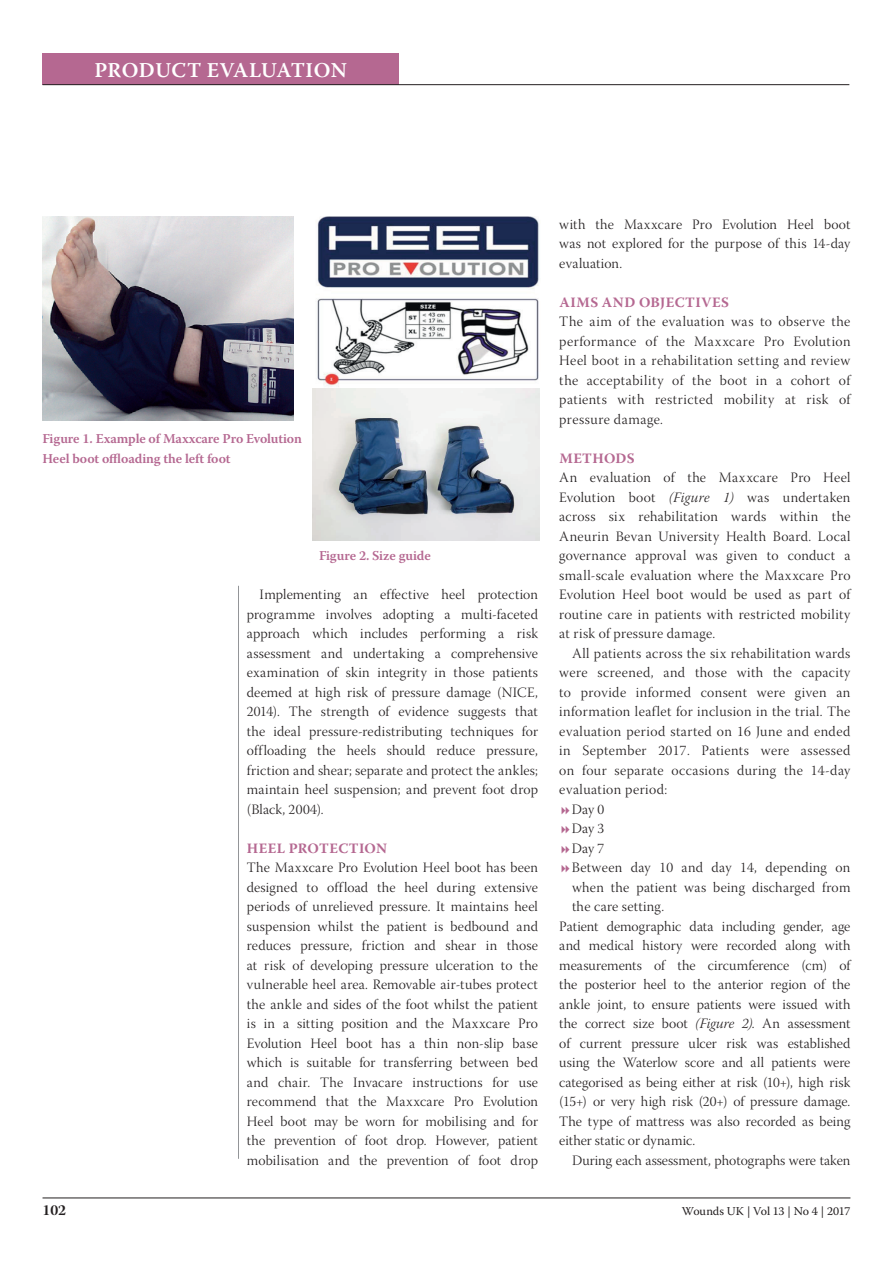
<style>
.page{position:relative;width:893px;height:1263px;background:#fff}
.page>*{position:absolute;margin:0;border:0;box-sizing:border-box;transform-origin:0 0}
.t1{font:600 21px "Warnock Pro";letter-spacing:.02em;color:#fff}
.t2{font:15px "Warnock Pro Bold Subh";color:#231f20}
.t3{font:14.25px/19.5px "Warnock Pro Light Subh";letter-spacing:.02em;color:#231f20;text-align:justify}
.t4{font:14.25px "Warnock Pro Light Subh";color:#231f20}
.t5{font:14.25px "Warnock Pro Light Subh";letter-spacing:-.005em;color:#231f20}
.t6{font:700 14.25px "Warnock Pro";letter-spacing:.03em;color:#b56891}
.t7{font:600 13.5px/19.5px "Warnock Pro";letter-spacing:-.01em;color:#b56891}
.t8{font:12px "Warnock Pro";letter-spacing:-.005em;color:#231f20}
.s1{font-family:"Warnock Pro Light It Subh"}
</style>
<div class="page">
<hr style="left:43px;top:1197px;width:807px;height:1px;background:#231f20">
<div style="left:43px;top:53px;width:356px;height:32px;background:#b56891"></div>
<hr style="left:43px;top:84px;width:806px;height:1px;background:#231f20">
<hr style="left:238px;top:586px;width:1px;height:573px;background:#939598">
<img style="left:43px;top:216px;width:250px;height:205px">
<svg style="left:312px;top:216px;width:228px;height:325px"></svg>
<h1 class="t1" style="left:94px;top:57px;width:254px">PRODUCT EVALUATION</h1>
<p class="t7" style="left:43px;top:429px;width:261px">Figure 1. Example of Maxxcare Pro Evolution<br>Heel boot offloading the left foot</p>
<p class="t7" style="left:319px;top:546px;width:113px">Figure 2. Size guide</p>
<p class="t3" style="left:247px;top:587px;width:293px;text-indent:13px">Implementing an effective heel protection programme involves adopting a multi-faceted approach which includes performing a risk assessment and undertaking a comprehensive examination of skin integrity in those patients deemed at high risk of pressure damage (NICE, 2014). The strength of evidence suggests that the ideal pressure-redistributing techniques for offloading the heels should reduce pressure, friction and shear; separate and protect the ankles; maintain heel suspension; and prevent foot drop (Black, 2004).</p>
<p class="t6" style="left:247px;top:839px;width:142px">HEEL PROTECTION</p>
<p class="t3" style="left:247px;top:859px;width:293px">The Maxxcare Pro Evolution Heel boot has been designed to offload the heel during extensive periods of unrelieved pressure. It maintains heel suspension whilst the patient is bedbound and reduces pressure, friction and shear in those at risk of developing pressure ulceration to the vulnerable heel area. Removable air-tubes protect the ankle and sides of the foot whilst the patient is in a sitting position and the Maxxcare Pro Evolution Heel boot has a thin non-slip base which is suitable for transferring between bed and chair. The Invacare instructions for use recommend that the Maxxcare Pro Evolution Heel boot may be worn for mobilising and for the prevention of foot drop. However, patient mobilisation and the prevention of foot drop</p>
<p class="t3" style="left:559px;top:216px;width:293px">with the Maxxcare Pro Evolution Heel boot was not explored for the purpose of this 14-day evaluation.</p>
<p class="t6" style="left:559px;top:293px;width:171px">AIMS AND OBJECTIVES</p>
<p class="t3" style="left:559px;top:313px;width:293px">The aim of the evaluation was to observe the performance of the Maxxcare Pro Evolution Heel boot in a rehabilitation setting and review the acceptability of the boot in a cohort of patients with restricted mobility at risk of pressure damage.</p>
<p class="t6" style="left:559px;top:449px;width:77px">METHODS</p>
<p class="t3" style="left:559px;top:469px;width:293px">An evaluation of the Maxxcare Pro Heel Evolution boot <span class="s1">(Figure 1)</span> was undertaken across six rehabilitation wards within the Aneurin Bevan University Health Board. Local governance approval was given to conduct a small-scale evaluation where the Maxxcare Pro Evolution Heel boot would be used as part of routine care in patients with restricted mobility at risk of pressure damage.</p>
<p class="t3" style="left:572px;top:645px;width:280px">All patients across the six rehabilitation wards</p>
<p class="t3" style="left:559px;top:664px;width:293px">were screened, and those with the capacity</p>
<p class="t3" style="left:559px;top:684px;width:293px">to provide informed consent were given an</p>
<p class="t3" style="left:559px;top:703px;width:293px">information leaflet for inclusion in the trial. The</p>
<p class="t3" style="left:559px;top:723px;width:293px">evaluation period started on 16 June and ended</p>
<p class="t3" style="left:559px;top:742px;width:293px">in September 2017. Patients were assessed</p>
<p class="t3" style="left:559px;top:762px;width:293px">on four separate occasions during the 14-day</p>
<p class="t3" style="left:559px;top:781px;width:110px">evaluation period:</p>
<p class="t3" style="left:572px;top:801px;width:34px">Day 0</p>
<p class="t3" style="left:572px;top:821px;width:34px">Day 3</p>
<p class="t3" style="left:572px;top:840px;width:34px">Day 7</p>
<p class="t3" style="left:572px;top:860px;width:280px">Between day 10 and day 14, depending on</p>
<p class="t3" style="left:572px;top:879px;width:280px">when the patient was being discharged from</p>
<p class="t3" style="left:572px;top:899px;width:94px">the care setting.</p>
<p class="t5" style="left:559px;top:918px;width:293px">Patient demographic data including gender, age</p>
<p class="t4" style="left:559px;top:938px;width:293px">and medical history were recorded along with</p>
<p class="t4" style="left:559px;top:957px;width:293px">measurements of the circumference (cm) of</p>
<p class="t5" style="left:559px;top:977px;width:293px">the posterior heel to the anterior region of the</p>
<p class="t3" style="left:559px;top:996px;width:293px">ankle joint, to ensure patients were issued with</p>
<p class="t3" style="left:559px;top:1015px;width:293px">the correct size boot <span class="s1">(Figure 2)</span>. An assessment</p>
<p class="t3" style="left:559px;top:1035px;width:293px">of current pressure ulcer risk was established</p>
<p class="t5" style="left:559px;top:1055px;width:293px">using the Waterlow score and all patients were</p>
<p class="t3" style="left:559px;top:1074px;width:293px">categorised as being either at risk (10+), high risk</p>
<p class="t3" style="left:559px;top:1093px;width:293px">(15+) or very high risk (20+) of pressure damage.</p>
<p class="t3" style="left:559px;top:1113px;width:293px">The type of mattress was also recorded as being</p>
<p class="t4" style="left:559px;top:1133px;width:137px">either static or dynamic.</p>
<p class="t4" style="left:572px;top:1152px;width:280px">During each assessment, photographs were taken</p>
<p class="t2" style="left:43px;top:1201px;width:25px">102</p>
<p class="t8" style="left:682px;top:1204px;width:170px">Wounds UK | Vol 13 | No 4 | 2017</p>
</div>
